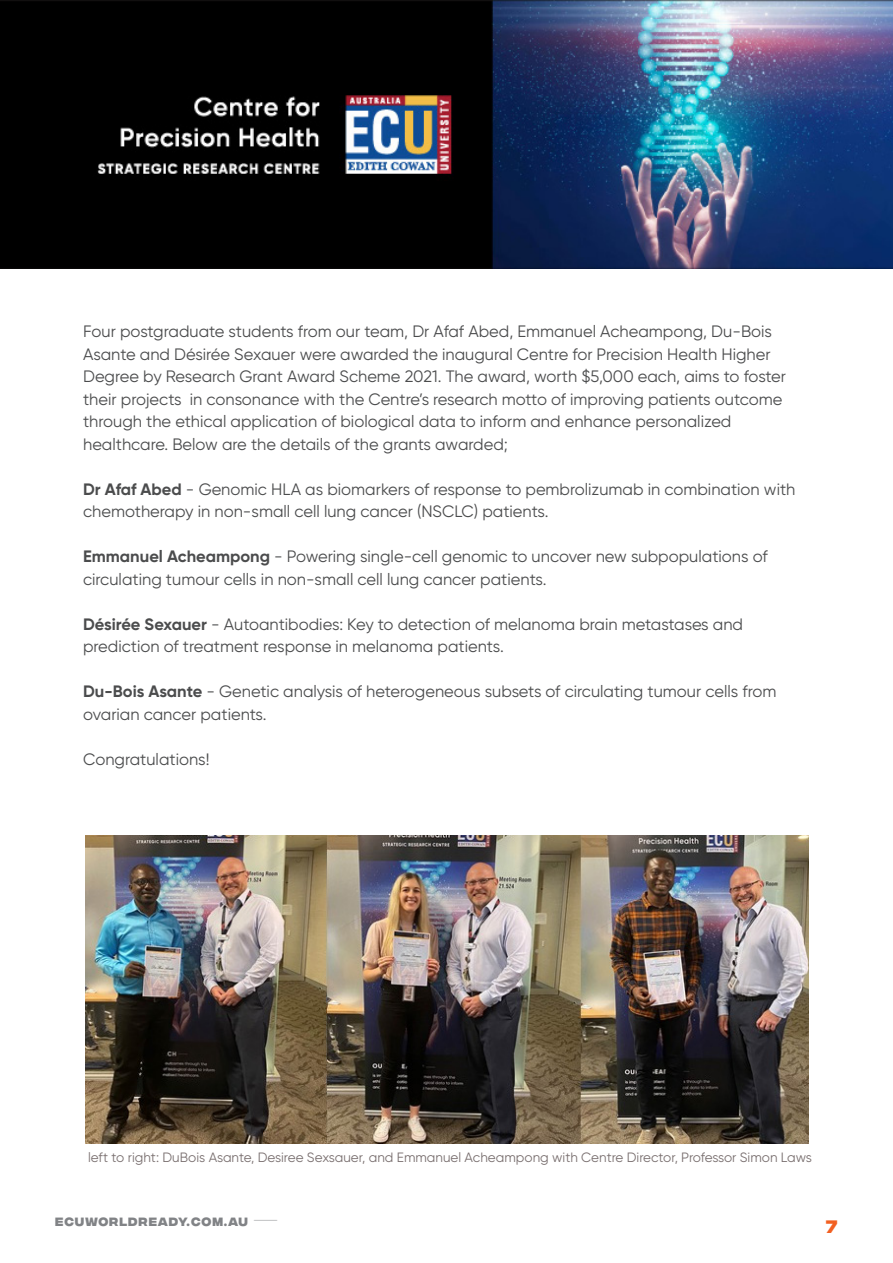
<style>
.page{position:relative;width:893px;height:1263px;background:#fff}
.page>*{position:absolute;margin:0;border:0;box-sizing:border-box;transform-origin:0 0}
.t1{font:700 18px "Integral CF";color:#f26021}
.t2{font:16.5px/22.5px "Gilroy";color:#4b4c4d}
.t3{font:13.5px "Gilroy";color:#796f6f}
.t4{font:700 12px "Integral CF";letter-spacing:.075em;color:#818386}
.t5{font:700 2.4px "Integral CF";color:#818386;scale:20 1}
.s1{font-weight:700}
</style>
<div class="page">
<img style="left:85px;top:836px;width:723px;height:307px">
<img style="left:0;top:0;width:893px;height:268px">
<p class="t2" style="left:83px;top:320px;width:704px">Four postgraduate students from our team, Dr Afaf Abed, Emmanuel Acheampong, Du-Bois Asante and Désirée Sexauer were awarded the inaugural Centre for Precision Health Higher Degree by Research Grant Award Scheme 2021. The award, worth $5,000 each, aims to foster their projects in consonance with the Centre’s research motto of improving patients outcome through the ethical application of biological data to inform and enhance personalized healthcare. Below are the details of the grants awarded;</p>
<p class="t2" style="left:83px;top:478px;width:714px"><span class="s1">Dr Afaf Abed</span> - Genomic HLA as biomarkers of response to pembrolizumab in combination with chemotherapy in non-small cell lung cancer (NSCLC) patients.</p>
<p class="t2" style="left:83px;top:545px;width:686px"><span class="s1">Emmanuel Acheampong</span> - Powering single-cell genomic to uncover new subpopulations of circulating tumour cells in non-small cell lung cancer patients.</p>
<p class="t2" style="left:83px;top:613px;width:661px"><span class="s1">Désirée Sexauer</span> - Autoantibodies: Key to detection of melanoma brain metastases and prediction of treatment response in melanoma patients.</p>
<p class="t2" style="left:83px;top:680px;width:695px"><span class="s1">Du-Bois Asante</span> - Genetic analysis of heterogeneous subsets of circulating tumour cells from ovarian cancer patients.</p>
<p class="t2" style="left:83px;top:748px;width:128px">Congratulations!</p>
<p class="t3" style="left:88px;top:1149px;width:725px">left to right: DuBois Asante, Desiree Sexsauer, and Emmanuel Acheampong with Centre Director, Professor Simon Laws</p>
<p class="t4" style="left:55px;top:1214px;width:194px">ECUWORLDREADY.COM.AU</p>
<p class="t5" style="left:252px;top:1219px;width:3px">-</p>
<p class="t1" style="left:826px;top:1216px;width:13px">7</p>
</div>
